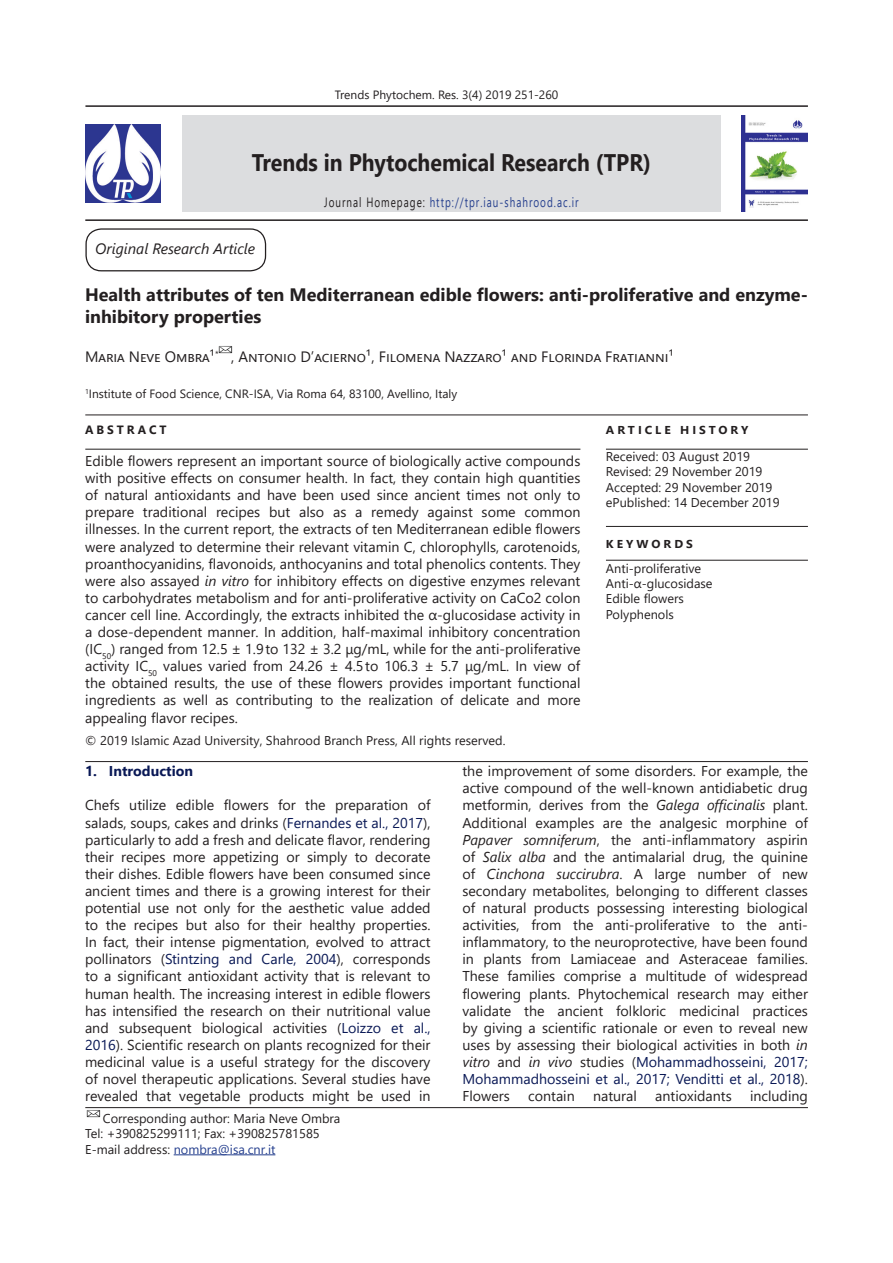
<style>
.page{position:relative;width:893px;height:1263px;background:#fff}
.page>*{position:absolute;margin:0;border:0;box-sizing:border-box;transform-origin:0 0}
.t1{font:700 24px "Segoe UI";color:#231f20;scale:.89 1}
.Main_Text{font:700 18px/21.6px "Segoe UI";color:#231f20}
.Main_Text-2{font:15px "Segoe UI";color:#231f20}
.t2{font:italic 15px "Segoe UI";color:#231f20}
.Main_Text-3{font:14.25px/17.1px "Segoe UI";color:#231f20;text-align:justify}
.Main_Text-4{font:700 14.25px "Segoe UI";color:#091855}
.t3{font:13.5px "Segoe UI";letter-spacing:.1em;color:#253f8e;scale:.74 1}
.Main_Text-5{font:12.75px "Segoe UI";color:#231f20}
.Corresponding_Author{font:12.75px "Segoe UI";color:#231f20}
.Corresponding_Author-2{font:12.75px "Segoe UI";color:#253f8e}
.Main_Text-6{font:12px "Segoe UI";color:#231f20}
.t4{font:700 12px "Segoe UI";letter-spacing:.25em;color:#231f20}
.t5{font:700 11.4px "Segoe UI";letter-spacing:.25em;color:#231f20;scale:1.05 1}
.s1{color:#231f20}
.s2{font-style:italic}
.s3{color:#091855}
</style>
<div class="page">
<div style="left:182px;top:116px;width:539px;height:96px;background:#dcdddf"></div>
<hr style="left:85px;top:219px;width:723px;height:2px;background:#231f20">
<hr style="left:85px;top:105px;width:723px;height:2px;background:#231f20">
<div style="left:85px;top:228px;width:181px;height:43px;border:1px solid #231f20;border-radius:15px"></div>
<hr style="left:85px;top:761px;width:723px;height:1px;background:#231f20">
<hr style="left:606px;top:526px;width:202px;height:1px;background:#231f20">
<hr style="left:606px;top:560px;width:202px;height:1px;background:#231f20">
<hr style="left:85px;top:1107px;width:723px;height:1px;background:#231f20">
<hr style="left:85px;top:415px;width:723px;height:1px;background:#231f20">
<hr style="left:85px;top:449px;width:495px;height:1px;background:#231f20">
<hr style="left:606px;top:449px;width:202px;height:1px;background:#231f20">
<img style="left:85px;top:125px;width:76px;height:78px">
<img style="left:741px;top:116px;width:67px;height:96px">
<img style="left:218px;top:346px;width:15px;height:8px">
<hr style="left:174px;top:1154px;width:101px;height:1px;background:#253f8e">
<img style="left:85px;top:1107px;width:19px;height:11px">
<p class="Main_Text-6" style="left:335px;top:83px;width:225px">Trends Phytochem. Res. 3(4) 2019 251-260</p>
<h1 class="t1" style="left:252px;top:140px;width:450px">Trends in Phytochemical Research (TPR)</h1>
<p class="t3" style="left:324px;top:190px;width:345px"><span class="s1">Journal Homepage:</span> http://tpr.iau-shahrood.ac.ir</p>
<p class="t2" style="left:95px;top:235px;width:161px">Original Research Article</p>
<p class="Main_Text" style="left:85px;top:282px;width:724px">Health attributes of ten Mediterranean edible flowers: anti-proliferative and enzyme&shy;inhibitory properties</p>
<p class="Main_Text-2" style="left:85px;top:343px;width:590px">Maria Neve Ombra¹<sup>*</sup> , Antonio D’Acierno¹, Filomena Nazzaro¹ and Florinda Fratianni¹</p>
<p class="Main_Text-6" style="left:85px;top:383px;width:374px"><sup>1</sup>Institute of Food Science, CNR-ISA, Via Roma 64, 83100, Avellino, Italy</p>
<p class="t4" style="left:85px;top:419px;width:83px">ABSTRACT</p>
<p class="t5" style="left:606px;top:419px;width:137px">ARTICLE HISTORY</p>
<p class="Main_Text-5" style="left:606px;top:444px;width:146px">Received: 03 August 2019</p>
<p class="Main_Text-5" style="left:606px;top:460px;width:158px">Revised: 29 November 2019</p>
<p class="Main_Text-5" style="left:606px;top:475px;width:168px">Accepted: 29 November 2019</p>
<p class="Main_Text-5" style="left:606px;top:490px;width:175px">ePublished: 14 December 2019</p>
<p class="Main_Text-3" style="left:85px;top:451px;width:497px">Edible flowers represent an important source of biologically active compounds with positive effects on consumer health. In fact, they contain high quantities of natural antioxidants and have been used since ancient times not only to prepare traditional recipes but also as a remedy against some common illnesses. In the current report, the extracts of ten Mediterranean edible flowers were analyzed to determine their relevant vitamin C, chlorophylls, carotenoids, proanthocyanidins, flavonoids, anthocyanins and total phenolics contents. They were also assayed <span class="s2">in vitro</span> for inhibitory effects on digestive enzymes relevant to carbohydrates metabolism and for anti-proliferative activity on CaCo2 colon cancer cell line. Accordingly, the extracts inhibited the α-glucosidase activity in a dose-dependent manner. In addition, half-maximal inhibitory concentration (IC<sub>50</sub>) ranged from 12.5 ± 1.9to 132 ± 3.2 μg/mL, while for the anti-proliferative activity IC<sub>50</sub> values varied from 24.26 ± 4.5to 106.3 ± 5.7 μg/mL. In view of the obtained results, the use of these flowers provides important functional ingredients as well as contributing to the realization of delicate and more appealing flavor recipes.</p>
<p class="Main_Text-5" style="left:85px;top:728px;width:422px">© 2019 Islamic Azad University, Shahrood Branch Press, All rights reserved.</p>
<p class="Main_Text-4" style="left:85px;top:758px;width:110px">1. Introduction</p>
<p class="Main_Text-3" style="left:85px;top:795px;width:347px">Chefs utilize edible flowers for the preparation of salads, soups, cakes and drinks (<span class="s3">Fernandes et al., 2017</span>), particularly to add a fresh and delicate flavor, rendering their recipes more appetizing or simply to decorate their dishes. Edible flowers have been consumed since ancient times and there is a growing interest for their potential use not only for the aesthetic value added to the recipes but also for their healthy properties.<br>In fact, their intense pigmentation, evolved to attract pollinators (<span class="s3">Stintzing and Carle, 2004</span>), corresponds to a significant antioxidant activity that is relevant to human health. The increasing interest in edible flowers has intensified the research on their nutritional value and subsequent biological activities (<span class="s3">Loizzo et al., 2016</span>). Scientific research on plants recognized for their medicinal value is a useful strategy for the discovery of novel therapeutic applications. Several studies have revealed that vegetable products might be used in</p>
<p class="t5" style="left:606px;top:533px;width:84px">KEYWORDS</p>
<p class="Main_Text-5" style="left:606px;top:556px;width:97px">Anti-proliferative</p>
<p class="Main_Text-5" style="left:606px;top:572px;width:108px">Anti-α-glucosidase</p>
<p class="Main_Text-5" style="left:606px;top:587px;width:80px">Edible flowers</p>
<p class="Main_Text-5" style="left:606px;top:602px;width:69px">Polyphenols</p>
<p class="Main_Text-3" style="left:462px;top:761px;width:347px">the improvement of some disorders. For example, the active compound of the well-known antidiabetic drug metformin, derives from the <span class="s2">Galega officinalis</span> plant.<br>Additional examples are the analgesic morphine of <span class="s2">Papaver somniferum</span>, the anti-inflammatory aspirin of <span class="s2">Salix alba</span> and the antimalarial drug, the quinine of <span class="s2">Cinchona succirubra</span>. A large number of new secondary metabolites, belonging to different classes of natural products possessing interesting biological activities, from the anti-proliferative to the anti&shy;inflammatory, to the neuroprotective, have been found in plants from Lamiaceae and Asteraceae families.<br>These families comprise a multitude of widespread flowering plants. Phytochemical research may either validate the ancient folkloric medicinal practices by giving a scientific rationale or even to reveal new uses by assessing their biological activities in both <span class="s2">in vitro</span> and <span class="s2">in vivo</span> studies (<span class="s3">Mohammadhosseini, 2017; Mohammadhosseini et al., 2017; Venditti et al., 2018</span>).</p>
<p class="Main_Text-3" style="left:462px;top:1086px;width:49px">Flowers</p>
<p class="Main_Text-3" style="left:528px;top:1086px;width:48px">contain</p>
<p class="Main_Text-3" style="left:593px;top:1086px;width:45px">natural</p>
<p class="Main_Text-3" style="left:655px;top:1086px;width:78px">antioxidants</p>
<p class="Main_Text-3" style="left:750px;top:1086px;width:59px">including</p>
<p class="Corresponding_Author" style="left:103px;top:1106px;width:239px">Corresponding author: Maria Neve Ombra</p>
<p class="Corresponding_Author" style="left:85px;top:1122px;width:236px">Tel: +390825299111; Fax: +390825781585</p>
<p class="Corresponding_Author-2" style="left:85px;top:1137px;width:192px"><span class="s1">E-mail address:</span> nombra@isa.cnr.it</p>
</div>
